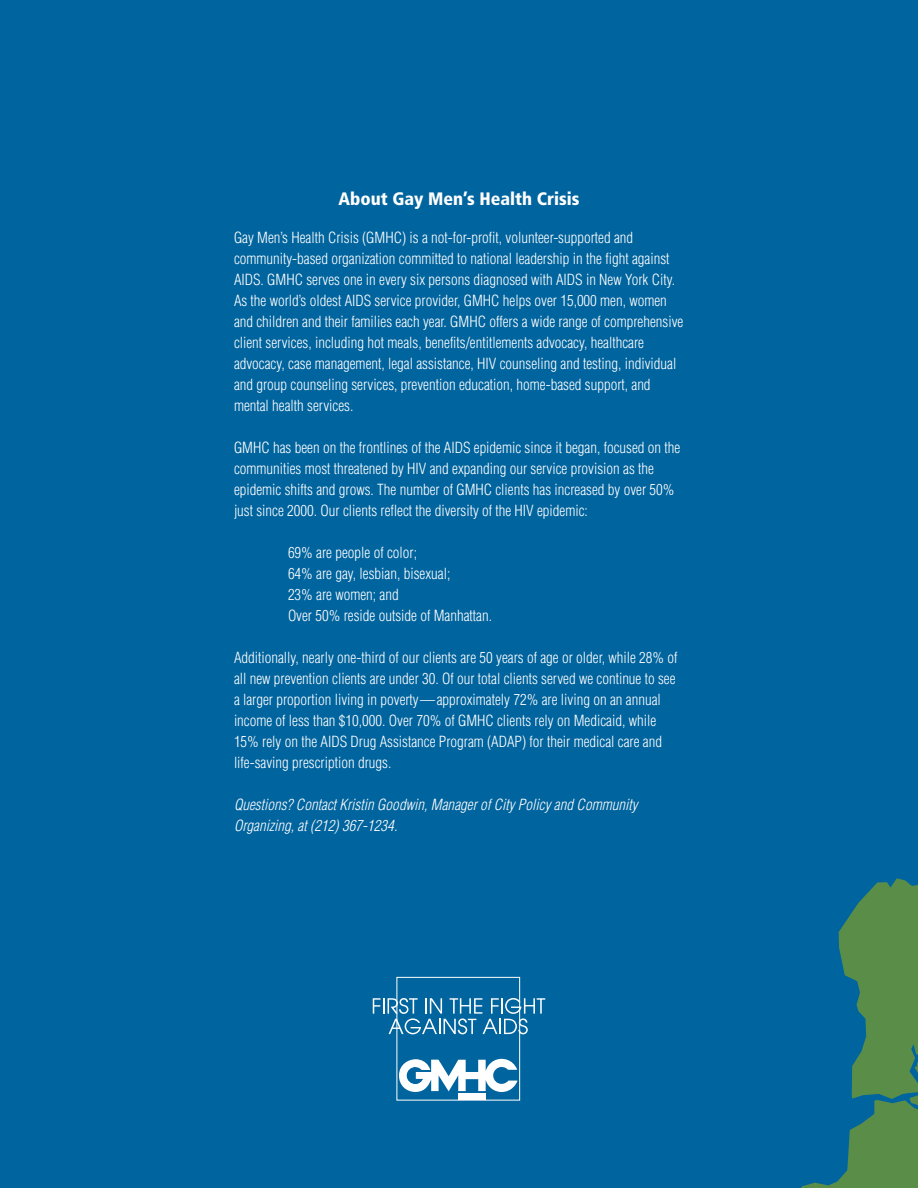
<style>
.page{position:relative;width:918px;height:1188px;background:#00649e}
.page>*{position:absolute;margin:0;border:0;box-sizing:border-box;transform-origin:0 0}
.t1{font:900 condensed 18px "Frutiger";color:#fff}
.t2{font:300 condensed 15px/21px "Helvetica";color:#fff}
.t3{font:italic 300 condensed 15px/21px "Helvetica";letter-spacing:.005em;color:#fff}
</style>
<div class="page">
<svg style="left:801px;top:878px;width:117px;height:310px"></svg>
<svg style="left:399px;top:1058px;width:118px;height:34px"></svg>
<div style="left:458px;top:1093px;width:28px;height:7px;background:#fff"></div>
<div style="left:396px;top:977px;width:124px;height:124px;border:1px solid #fff"></div>
<svg style="left:373px;top:998px;width:172px;height:36px"></svg>
<p class="t1" style="left:339px;top:192px;width:242px">About Gay Men’s Health Crisis</p>
<p class="t2" style="left:234px;top:227px;width:451px">Gay Men’s Health Crisis (GMHC) is a not-for-profit, volunteer-supported and community-based organization committed to national leadership in the fight against AIDS. GMHC serves one in every six persons diagnosed with AIDS in New York City.<br>As the world’s oldest AIDS service provider, GMHC helps over 15,000 men, women and children and their families each year. GMHC offers a wide range of comprehensive client services, including hot meals, benefits/entitlements advocacy, healthcare advocacy, case management, legal assistance, HIV counseling and testing, individual and group counseling services, prevention education, home-based support, and mental health services.</p>
<p class="t2" style="left:234px;top:437px;width:448px">GMHC has been on the frontlines of the AIDS epidemic since it began, focused on the communities most threatened by HIV and expanding our service provision as the epidemic shifts and grows. The number of GMHC clients has increased by over 50% just since 2000. Our clients reflect the diversity of the HIV epidemic:</p>
<p class="t2" style="left:288px;top:542px;width:206px">69% are people of color;<br>64% are gay, lesbian, bisexual;<br>23% are women; and<br>Over 50% reside outside of Manhattan.</p>
<p class="t2" style="left:234px;top:647px;width:445px">Additionally, nearly one-third of our clients are 50 years of age or older, while 28% of all new prevention clients are under 30. Of our total clients served we continue to see a larger proportion living in poverty—approximately 72% are living on an annual income of less than $10,000. Over 70% of GMHC clients rely on Medicaid, while 15% rely on the AIDS Drug Assistance Program (ADAP) for their medical care and life-saving prescription drugs.</p>
<p class="t3" style="left:234px;top:794px;width:405px">Questions? Contact Kristin Goodwin, Manager of City Policy and Community<br>Organizing, at (212) 367-1234.</p>
</div>
